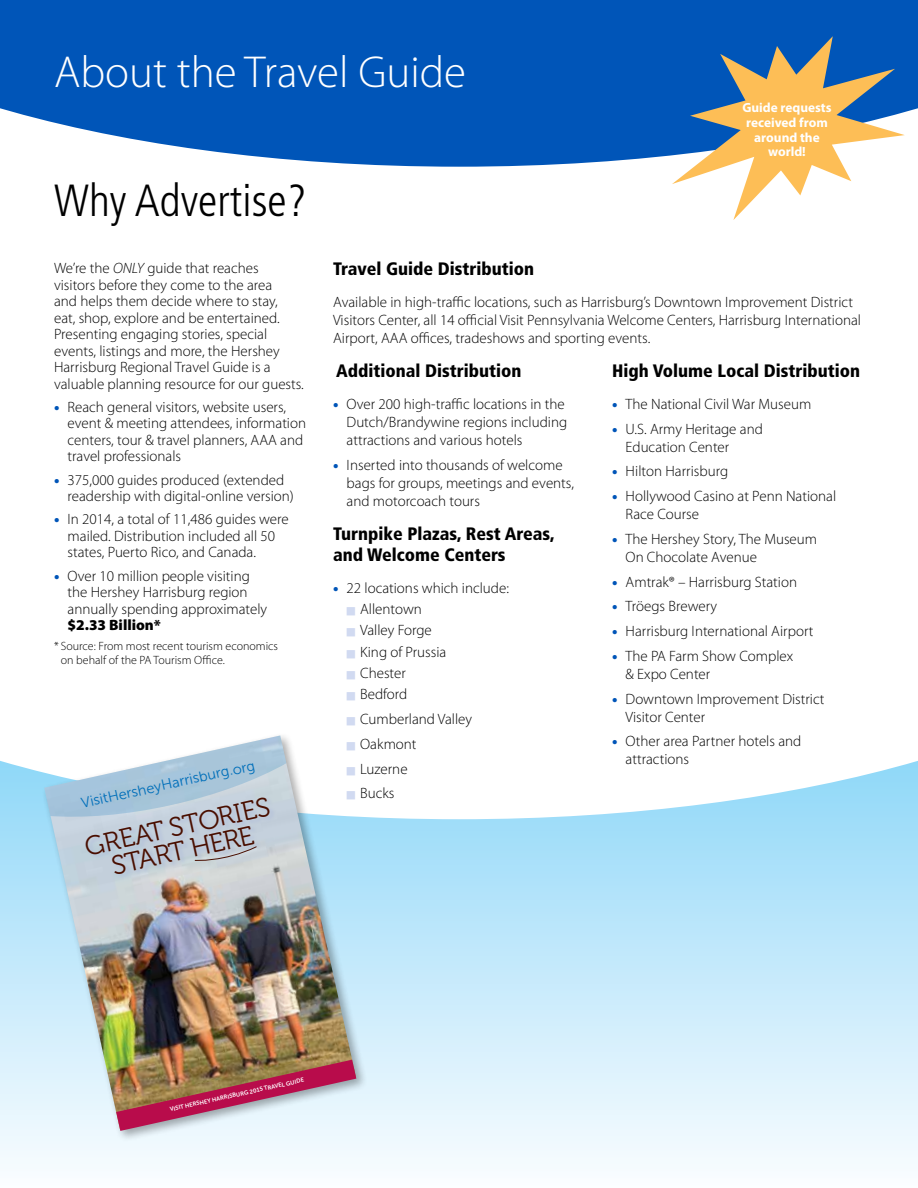
<style>
.page{position:relative;width:918px;height:1188px;background:#fff}
.page>*{position:absolute;margin:0;border:0;box-sizing:border-box;transform-origin:0 0}
.t1{font:300 45px "Myriad Pro";color:#fff}
.t2{font:300 condensed 45px "Frutiger LT Std";color:#000}
.t3{font:26.7px/24.2px "Museo 300";color:#490e00;text-align:center}
.t4{font:900 condensed 18px/21px "Frutiger LT Std";color:#000}
.t5{font:300 15px/16.5px "Myriad Pro";color:#000}
.t6{font:900 15px "Myriad Pro";color:#000}
.t7{font:14.55px "Museo Sans 300";color:#006fba}
.t8{font:700 13.35px/14.7px "Myriad Pro";color:#fff;text-align:center}
.t9{font:300 12px/13.5px "Myriad Pro";color:#000}
.t10{font:5.85px "Museo Sans 700";color:#fff}
.s1{font-style:italic}
.s2{font-weight:900;color:#0055b8}
.s3{color:#d1daf1}
</style>
<div class="page">
<svg style="left:0;top:0;width:918px;height:167px;background:#1563bd"></svg>
<svg style="left:0;top:761px;width:918px;height:403px"></svg>
<div style="left:41px;top:732px;width:327px;height:410px;background:#000;opacity:.33"></div>
<img style="left:44px;top:735px;width:312px;height:396px">
<svg style="left:672px;top:36px;width:233px;height:184px"></svg>
<h1 class="t1" style="left:54px;top:45px;width:414px">About the Travel Guide</h1>
<h1 class="t2" style="left:54px;top:175px;width:254px">Why Advertise?</h1>
<p class="t8" style="left:742px;top:100px;width:91px">Guide requests received from around the world!</p>
<p class="t5" style="left:54px;top:260px;width:251px">We’re the <span class="s1">ONLY</span> guide that reaches<br>visitors before they come to the area<br>and helps them decide where to stay,<br>eat, shop, explore and be entertained.<br>Presenting engaging stories, special events, listings and more, the Hershey Harrisburg Regional Travel Guide is a valuable planning resource for our guests.</p>
<p class="t5" style="left:68px;top:398px;width:240px;text-indent:-14px"><span class="s2">•</span> Reach general visitors, website users, event &amp; meeting attendees, information centers, tour &amp; travel planners, AAA and travel professionals</p>
<p class="t5" style="left:68px;top:471px;width:228px;text-indent:-14px"><span class="s2">•</span> 375,000 guides produced (extended readership with digital-online version)</p>
<p class="t5" style="left:68px;top:511px;width:223px;text-indent:-14px"><span class="s2">•</span> In 2014, a total of 11,486 guides were mailed. Distribution included all 50 states, Puerto Rico, and Canada.</p>
<p class="t5" style="left:68px;top:567px;width:201px;text-indent:-14px"><span class="s2">•</span> Over 10 million people visiting the Hershey Harrisburg region annually spending approximately</p>
<p class="t6" style="left:68px;top:615px;width:95px">$2.33 Billion*</p>
<p class="t9" style="left:61px;top:639px;width:219px;text-indent:-7px">* Source: From most recent tourism economics on behalf of the PA Tourism Office.</p>
<p class="t7" style="left:80px;top:796px;width:179px;rotate:-13deg">VisitHersheyHarrisburg.org</p>
<h2 class="t3" style="left:83px;top:836px;width:191px;rotate:-13deg">GREAT STORIES<br>START HERE</h2>
<p class="t4" style="left:333px;top:259px;width:203px">Travel Guide Distribution</p>
<p class="t5" style="left:333px;top:293px;width:529px;line-height:18px">Available in high-traffic locations, such as Harrisburg’s Downtown Improvement District<br>Visitors Center, all 14 official Visit Pennsylvania Welcome Centers, Harrisburg International<br>Airport, AAA offices, tradeshows and sporting events.</p>
<p class="t4" style="left:336px;top:361px;width:187px">Additional Distribution</p>
<p class="t5" style="left:347px;top:395px;width:222px;line-height:18px;text-indent:-14px"><span class="s2">•</span> Over 200 high-traffic locations in the<br>Dutch/Brandywine regions including attractions and various hotels</p>
<p class="t5" style="left:347px;top:455px;width:229px;line-height:18px;text-indent:-14px"><span class="s2">•</span> Inserted into thousands of welcome bags for groups, meetings and events, and motorcoach tours</p>
<p class="t4" style="left:333px;top:523px;width:223px">Turnpike Plazas, Rest Areas, and Welcome Centers</p>
<p class="t5" style="left:333px;top:579px;width:177px"><span class="s2">•</span> 22 locations which include:</p>
<p class="t5" style="left:347px;top:601px;width:77px"><span class="s3">■</span> Allentown</p>
<p class="t5" style="left:347px;top:622px;width:87px"><span class="s3">■</span> Valley Forge</p>
<p class="t5" style="left:347px;top:643px;width:101px"><span class="s3">■</span> King of Prussia</p>
<p class="t5" style="left:347px;top:665px;width:61px"><span class="s3">■</span> Chester</p>
<p class="t5" style="left:347px;top:686px;width:62px"><span class="s3">■</span> Bedford</p>
<p class="t5" style="left:347px;top:711px;width:127px"><span class="s3">■</span> Cumberland Valley</p>
<p class="t5" style="left:347px;top:736px;width:71px"><span class="s3">■</span> Oakmont</p>
<p class="t5" style="left:347px;top:760px;width:62px"><span class="s3">■</span> Luzerne</p>
<p class="t5" style="left:347px;top:785px;width:49px"><span class="s3">■</span> Bucks</p>
<p class="t4" style="left:612px;top:361px;width:250px">High Volume Local Distribution</p>
<p class="t5" style="left:612px;top:395px;width:201px"><span class="s2">•</span> The National Civil War Museum</p>
<p class="t5" style="left:626px;top:419px;width:139px;line-height:18px;text-indent:-14px"><span class="s2">•</span> U.S. Army Heritage and<br>Education Center</p>
<p class="t5" style="left:612px;top:463px;width:118px"><span class="s2">•</span> Hilton Harrisburg</p>
<p class="t5" style="left:626px;top:487px;width:212px;line-height:18px;text-indent:-14px"><span class="s2">•</span> Hollywood Casino at Penn National<br>Race Course</p>
<p class="t5" style="left:626px;top:530px;width:193px;line-height:18px;text-indent:-14px"><span class="s2">•</span> The Hershey Story, The Museum<br>On Chocolate Avenue</p>
<p class="t5" style="left:612px;top:573px;width:186px"><span class="s2">•</span> Amtrak® – Harrisburg Station</p>
<p class="t5" style="left:612px;top:598px;width:107px"><span class="s2">•</span> Tröegs Brewery</p>
<p class="t5" style="left:612px;top:623px;width:203px"><span class="s2">•</span> Harrisburg International Airport</p>
<p class="t5" style="left:626px;top:647px;width:169px;line-height:18px;text-indent:-14px"><span class="s2">•</span> The PA Farm Show Complex &amp; Expo Center</p>
<p class="t5" style="left:626px;top:689px;width:200px;line-height:18px;text-indent:-14px"><span class="s2">•</span> Downtown Improvement District<br>Visitor Center</p>
<p class="t5" style="left:626px;top:732px;width:177px;line-height:18px;text-indent:-14px"><span class="s2">•</span> Other area Partner hotels and attractions</p>
<p class="t10" style="left:169px;top:1106px;width:139px;rotate:-12deg">VISIT HERSHEY HARRISBURG 2015 TRAVEL GUIDE</p>
</div>
